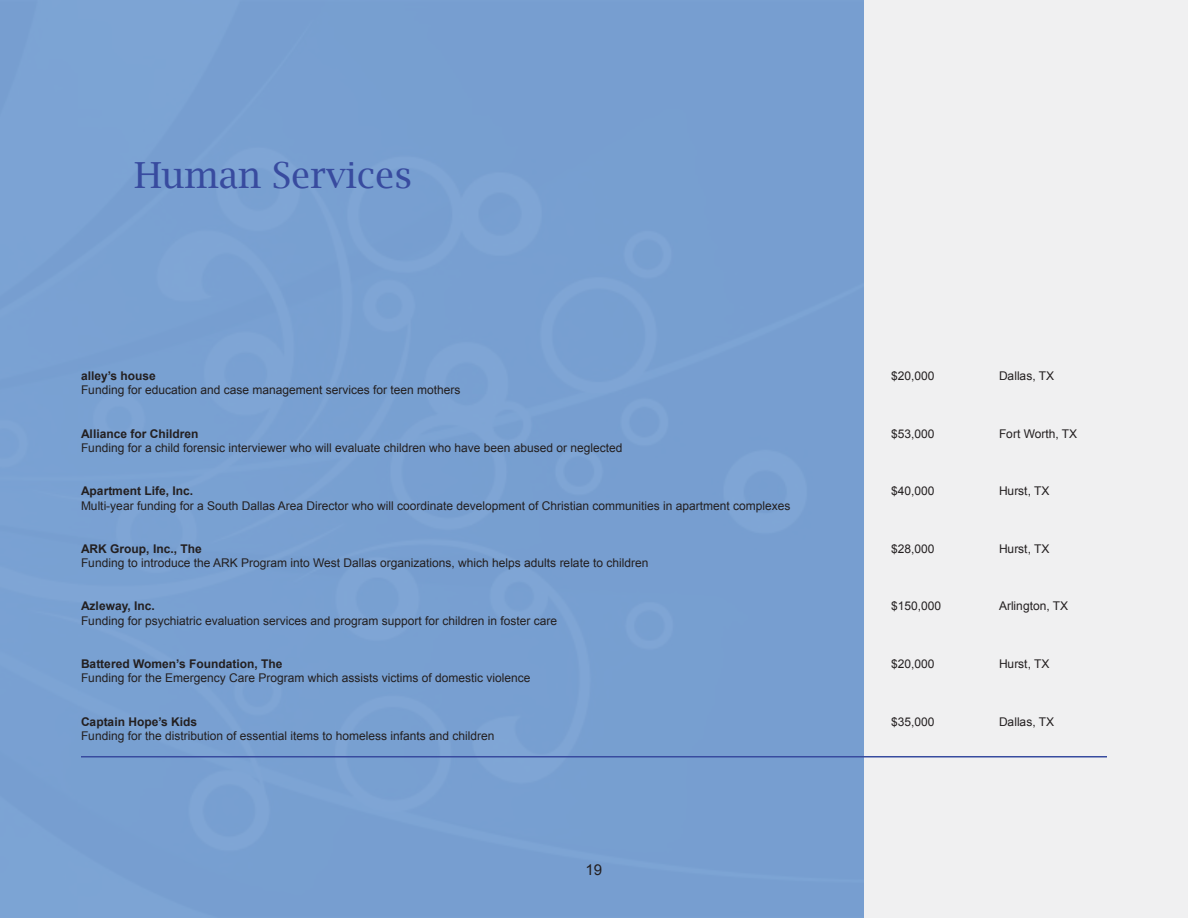
<style>
.page{position:relative;width:1188px;height:918px;background:#fff}
.page>*{position:absolute;margin:0;border:0;box-sizing:border-box;transform-origin:0 0}
.t1{font:36px "Lucida Bright";color:#384b9f}
.t2{font:15px "Arial";color:#231f20}
.t3{font:12px "Arial";color:#231f20}
.t4{font:700 12px "Arial";color:#231f20}
</style>
<div class="page">
<div style="left:864px;top:0;width:324px;height:918px;background:#f0f0f1"></div>
<div style="left:0;top:0;width:864px;height:918px;background:#789fd1"></div>
<hr style="left:81px;top:756px;width:1026px;height:2px;background:#384b9f">
<h1 class="t1" style="left:134px;top:154px;width:280px">Human Services</h1>
<p class="t4" style="left:81px;top:368px;width:76px">alley’s house</p>
<p class="t3" style="left:891px;top:368px;width:45px">$20,000</p>
<p class="t3" style="left:999px;top:368px;width:57px">Dallas, TX</p>
<p class="t3" style="left:81px;top:382px;width:381px">Funding for education and case management services for teen mothers</p>
<p class="t4" style="left:81px;top:425px;width:119px">Alliance for Children</p>
<p class="t3" style="left:891px;top:426px;width:45px">$53,000</p>
<p class="t3" style="left:999px;top:426px;width:80px">Fort Worth, TX</p>
<p class="t3" style="left:81px;top:440px;width:543px">Funding for a child forensic interviewer who will evaluate children who have been abused or neglected</p>
<p class="t4" style="left:81px;top:483px;width:114px">Apartment Life, Inc.</p>
<p class="t3" style="left:891px;top:483px;width:45px">$40,000</p>
<p class="t3" style="left:999px;top:483px;width:52px">Hurst, TX</p>
<p class="t3" style="left:81px;top:498px;width:711px">Multi-year funding for a South Dallas Area Director who will coordinate development of Christian communities in apartment complexes</p>
<p class="t4" style="left:81px;top:541px;width:122px">ARK Group, Inc., The</p>
<p class="t3" style="left:891px;top:541px;width:45px">$28,000</p>
<p class="t3" style="left:999px;top:541px;width:52px">Hurst, TX</p>
<p class="t3" style="left:81px;top:555px;width:569px">Funding to introduce the ARK Program into West Dallas organizations, which helps adults relate to children</p>
<p class="t4" style="left:81px;top:598px;width:75px">Azleway, Inc.</p>
<p class="t3" style="left:891px;top:598px;width:52px">$150,000</p>
<p class="t3" style="left:999px;top:598px;width:71px">Arlington, TX</p>
<p class="t3" style="left:81px;top:613px;width:478px">Funding for psychiatric evaluation services and program support for children in foster care</p>
<p class="t4" style="left:81px;top:656px;width:203px">Battered Women’s Foundation, The</p>
<p class="t3" style="left:891px;top:656px;width:45px">$20,000</p>
<p class="t3" style="left:999px;top:656px;width:52px">Hurst, TX</p>
<p class="t3" style="left:81px;top:670px;width:451px">Funding for the Emergency Care Program which assists victims of domestic violence</p>
<p class="t4" style="left:81px;top:713px;width:118px">Captain Hope’s Kids</p>
<p class="t3" style="left:891px;top:714px;width:45px">$35,000</p>
<p class="t3" style="left:999px;top:714px;width:57px">Dallas, TX</p>
<p class="t3" style="left:81px;top:728px;width:415px">Funding for the distribution of essential items to homeless infants and children</p>
<p class="t2" style="left:586px;top:860px;width:18px">19</p>
</div>
